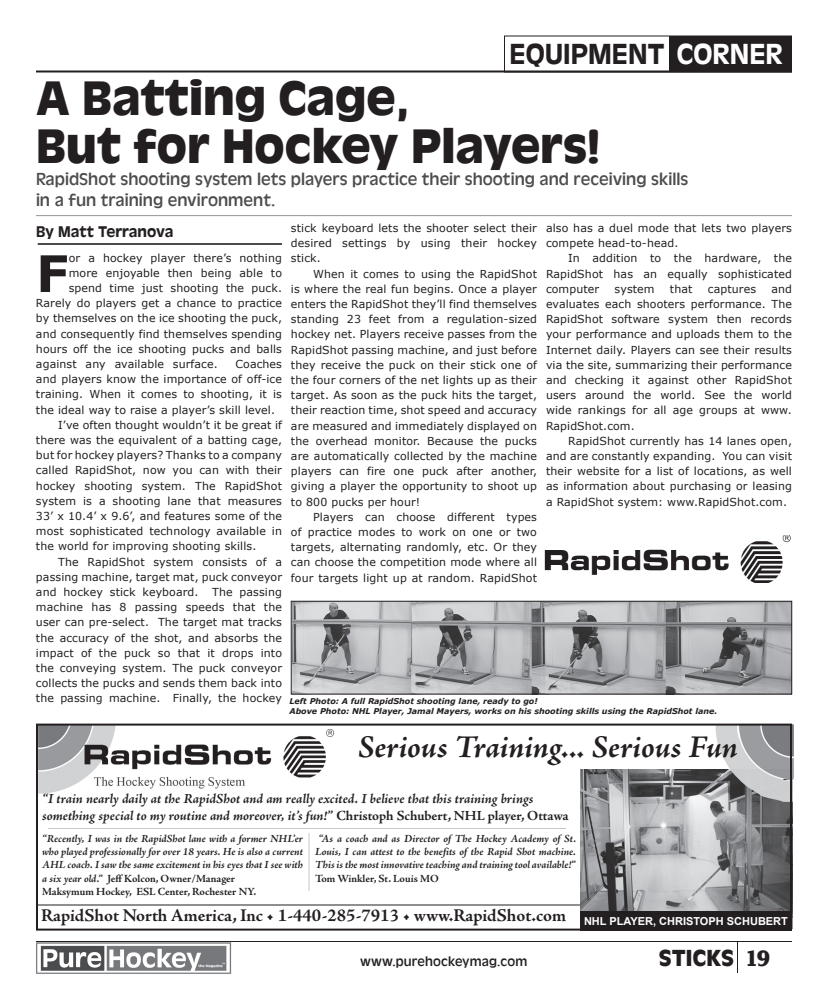
<style>
.page{position:relative;width:828px;height:1008px;background:#fff}
.page>*{position:absolute;margin:0;border:0;box-sizing:border-box;transform-origin:0 0}
.t1{font:700 50.4px "Verdana";color:#231f20}
.t2{font:700 50px/48px "Antique Oli T";color:#231f20}
.t3{font:italic 700 32px "Adobe Jenson Pro";letter-spacing:-.005em;color:#231f20}
.t4{font:500 30px "Antique Oli T";color:#231f20}
.t5{font:700 24px "Antique Oli T";letter-spacing:.01em;color:#231f20}
.t6{font:18px/21.6px "Antique Oli T";color:#4b4c4d}
.t7{font:700 18px "Adobe Jenson Pro";letter-spacing:-.005em;color:#231f20}
.t8{font:500 16px "Antique Oli T";color:#231f20}
.t9{font:italic 700 14px/16.8px "Adobe Jenson Pro";letter-spacing:-.005em;color:#231f20}
.t10{font:14px "Antique Oli T";letter-spacing:.01em;color:#231f20}
.t11{font:11px/15.2px "Verdana";letter-spacing:.01em;color:#231f20;text-align:justify}
.t12{font:italic 700 11px/13.2px "Adobe Jenson Pro";color:#231f20}
.t13{font:700 11px "Arial";color:#fff}
.t14{font:700 11px "Adobe Jenson Pro";letter-spacing:-.005em;color:#231f20}
.t15{font:italic 700 8px/9.6px "Verdana";color:#231f20}
.s1{color:#fff}
.s2{font-style:normal}
.s3{font-family:"Clearface Got"}
</style>
<div class="page">
<img style="left:36px;top:942px;width:195px;height:32px">
<hr style="left:36px;top:941px;width:756px;height:1px;background:#231f20">
<hr style="left:737px;top:942px;width:1px;height:31px;background:#231f20">
<hr style="left:36px;top:71px;width:756px;height:2px;background:#231f20">
<div style="left:670px;top:36px;width:122px;height:36px;background:#231f20"></div>
<div style="left:504px;top:36px;width:288px;height:36px;border:1px solid #231f20"></div>
<hr style="left:38px;top:243px;width:244px;height:2px;background:#4b4c4d">
<hr style="left:36px;top:215px;width:756px;height:1px;background:#939598">
<img style="left:293px;top:603px;width:497px;height:89px">
<div style="left:291px;top:601px;width:501px;height:93px;border:1px solid #231f20"></div>
<img style="left:39px;top:727px;width:296px;height:67px">
<hr style="left:37px;top:904px;width:544px;height:1px;background:#231f20">
<img style="left:580px;top:769px;width:209px;height:142px">
<div style="left:580px;top:911px;width:212px;height:20px;background:#231f20"></div>
<img style="left:712px;top:724px;width:81px;height:78px">
<hr style="left:48px;top:828px;width:518px;height:1px;background:#c7c8ca">
<hr style="left:308px;top:833px;width:2px;height:58px;background:#c7c8ca">
<img style="left:544px;top:535px;width:246px;height:48px">
<div style="left:36px;top:724px;width:756px;height:207px;border:2px solid #231f20"></div>
<h3 class="t4" style="left:510px;top:37px;width:275px">EQUIPMENT <span class="s1">CORNER</span></h3>
<h2 class="t2" style="left:36px;top:75px;width:566px">A Batting Cage,<br>But for Hockey Players!</h2>
<h3 class="t6" style="left:36px;top:168px;width:654px">RapidShot shooting system lets players practice their shooting and receiving skills in a fun training environment.</h3>
<p class="t11" style="left:291px;top:220px;width:248px">stick keyboard lets the shooter select their desired settings by using their hockey stick.</p>
<p class="t11" style="left:291px;top:266px;width:248px;text-indent:22px">When it comes to using the RapidShot is where the real fun begins. Once a player enters the RapidShot they’ll find themselves standing 23 feet from a regulation-sized hockey net. Players receive passes from the RapidShot passing machine, and just before they receive the puck on their stick one of the four corners of the net lights up as their target. As soon as the puck hits the target, their reaction time, shot speed and accuracy are measured and immediately displayed on the overhead monitor. Because the pucks are automatically collected by the machine players can fire one puck after another, giving a player the opportunity to shoot up to 800 pucks per hour!</p>
<p class="t11" style="left:291px;top:509px;width:248px;text-indent:22px">Players can choose different types of practice modes to work on one or two targets, alternating randomly, etc. Or they can choose the competition mode where all four targets light up at random. RapidShot</p>
<p class="t11" style="left:546px;top:220px;width:248px">also has a duel mode that lets two players compete head-to-head.</p>
<p class="t11" style="left:546px;top:250px;width:248px;text-indent:22px">In addition to the hardware, the RapidShot has an equally sophisticated computer</p>
<h3 class="t8" style="left:36px;top:223px;width:139px">By Matt Terranova</h3>
<h1 class="t1" style="left:36px;top:242px;width:34px">F</h1>
<p class="t11" style="left:69px;top:250px;width:215px">or a hockey player there’s nothing</p>
<p class="t11" style="left:69px;top:265px;width:215px">more enjoyable then being able to</p>
<p class="t11" style="left:69px;top:280px;width:215px">spend time just shooting the puck.</p>
<p class="t11" style="left:36px;top:295px;width:248px">Rarely do players get a chance to practice</p>
<p class="t11" style="left:36px;top:310px;width:248px">by themselves on the ice shooting the puck,</p>
<p class="t11" style="left:36px;top:326px;width:248px">and consequently find themselves spending</p>
<p class="t11" style="left:36px;top:341px;width:248px">hours off the ice shooting pucks and balls</p>
<p class="t11" style="left:36px;top:356px;width:183px">against any available surface.</p>
<p class="t11" style="left:235px;top:356px;width:48px">Coaches</p>
<p class="t11" style="left:36px;top:371px;width:248px">and players know the importance of off-ice</p>
<p class="t11" style="left:36px;top:386px;width:248px">training. When it comes to shooting, it is</p>
<p class="t11" style="left:36px;top:402px;width:241px">the ideal way to raise a player’s skill level.</p>
<p class="t11" style="left:58px;top:417px;width:225px">I’ve often thought wouldn’t it be great if</p>
<p class="t11" style="left:36px;top:432px;width:248px">there was the equivalent of a batting cage,</p>
<p class="t11" style="left:36px;top:447px;width:247px">but for hockey players? Thanks to a company</p>
<p class="t11" style="left:36px;top:462px;width:248px">called RapidShot, now you can with their</p>
<p class="t11" style="left:36px;top:478px;width:248px">hockey shooting system. The RapidShot</p>
<p class="t11" style="left:36px;top:493px;width:248px">system is a shooting lane that measures</p>
<p class="t11" style="left:36px;top:508px;width:248px">33’ x 10.4’ x 9.6’, and features some of the</p>
<p class="t11" style="left:36px;top:523px;width:247px">most sophisticated technology available in</p>
<p class="t11" style="left:36px;top:538px;width:222px">the world for improving shooting skills.</p>
<p class="t11" style="left:58px;top:554px;width:225px">The RapidShot system consists of a</p>
<p class="t11" style="left:36px;top:569px;width:248px">passing machine, target mat, puck conveyor</p>
<p class="t11" style="left:36px;top:584px;width:248px">and hockey stick keyboard. The passing</p>
<p class="t11" style="left:36px;top:599px;width:248px">machine has 8 passing speeds that the</p>
<p class="t11" style="left:36px;top:614px;width:248px">user can pre-select. The target mat tracks</p>
<p class="t11" style="left:36px;top:630px;width:248px">the accuracy of the shot, and absorbs the</p>
<p class="t11" style="left:36px;top:645px;width:248px">impact of the puck so that it drops into</p>
<p class="t11" style="left:36px;top:660px;width:248px">the conveying system. The puck conveyor</p>
<p class="t11" style="left:36px;top:675px;width:248px">collects the pucks and sends them back into</p>
<p class="t11" style="left:36px;top:690px;width:248px">the passing machine. Finally, the hockey</p>
<p class="t11" style="left:546px;top:281px;width:248px;text-indent:225px">and evaluates each shooters performance. The RapidShot software system then records your performance and uploads them to the Internet daily. Players can see their results via the site, summarizing their performance and checking it against other RapidShot users around the world. See the world wide rankings for all age groups at www.<br>RapidShot.com.</p>
<p class="t11" style="left:546px;top:433px;width:248px;text-indent:22px">RapidShot currently has 14 lanes open, and are constantly expanding. You can visit their website for a list of locations, as well as information about purchasing or leasing a RapidShot system: www.RapidShot.com.</p>
<p class="t11" style="left:615px;top:281px;width:42px">system</p>
<p class="t11" style="left:670px;top:281px;width:24px">that</p>
<p class="t11" style="left:708px;top:281px;width:50px">captures</p>
<p class="t15" style="left:290px;top:697px;width:429px">Left Photo: A full RapidShot shooting lane, ready to go!<br>Above Photo: NHL Player, Jamal Mayers, works on his shooting skills using the RapidShot lane.</p>
<h3 class="t3" style="left:358px;top:729px;width:382px">Serious Training... Serious Fun</h3>
<p class="t9" style="left:42px;top:791px;width:528px">“I train nearly daily at the RapidShot and am really excited. I believe that this training brings something special to my routine and moreover, it’s fun!” <span class="s2">Christoph Schubert, NHL player, Ottawa</span></p>
<p class="t12" style="left:42px;top:833px;width:263px">“Recently, I was in the RapidShot lane with a former NHL’er who played professionally for over 18 years. He is also a current AHL coach. I saw the same excitement in his eyes that I see with a six year old.” <span class="s2">Jeff Kolcon, Owner/Manager<br>Maksymum Hockey, ESL Center, Rochester NY.</span></p>
<p class="t12" style="left:315px;top:833px;width:263px;text-align:center">“As a coach and as Director of The Hockey Academy of St.<br>Louis, I can attest to the benefits of the Rapid Shot machine.<br>This is the most innovative teaching and training tool available!”</p>
<p class="t14" style="left:315px;top:872px;width:125px">Tom Winkler, St. Louis MO</p>
<h3 class="t7" style="left:41px;top:905px;width:527px">RapidShot North America, Inc • 1-440-285-7913 • www.RapidShot.com</h3>
<p class="t13" style="left:584px;top:915px;width:205px">NHL PLAYER, CHRISTOPH SCHUBERT</p>
<p class="t10" style="left:360px;top:954px;width:169px">www.purehockeymag.com</p>
<h3 class="t5" style="left:659px;top:944px;width:113px">STICKS <span class="s3">19</span></h3>
</div>
